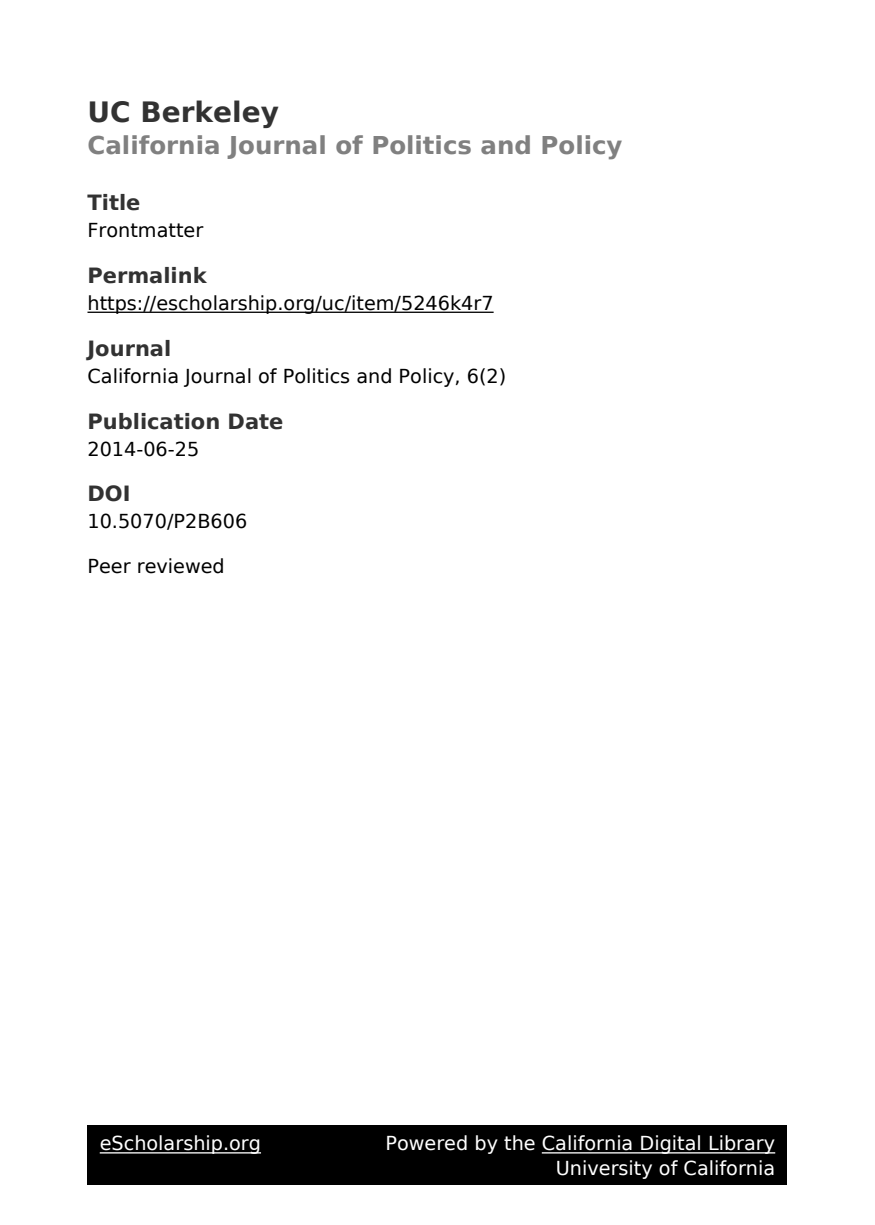
<style>
.page{position:relative;width:875px;height:1225px;background:#fff}
.page>*{position:absolute;margin:0;border:0;box-sizing:border-box;transform-origin:0 0}
.t1{font:700 28px "DejaVu Sans";color:#323232}
.t2{font:700 24.5px "DejaVu Sans";color:#808080}
.t3{font:700 21px "DejaVu Sans";color:#323232}
.t4{font:19.25px "DejaVu Sans";color:#000}
.t5{font:19.25px/24.5px "DejaVu Sans";color:#fff;text-align:right}
</style>
<div class="page">
<hr style="left:88px;top:312px;width:406px;height:1px;background:#000">
<div style="left:88px;top:1125px;width:700px;height:60px;background:#000"></div>
<hr style="left:100px;top:1152px;width:161px;height:2px;background:#fff">
<hr style="left:542px;top:1152px;width:233px;height:2px;background:#fff">
<h1 class="t1" style="left:88px;top:101px;width:193px">UC Berkeley</h1>
<p class="t2" style="left:88px;top:136px;width:537px">California Journal of Politics and Policy</p>
<p class="t3" style="left:88px;top:194px;width:54px">Title</p>
<p class="t4" style="left:88px;top:222px;width:117px">Frontmatter</p>
<p class="t3" style="left:88px;top:267px;width:121px">Permalink</p>
<p class="t4" style="left:88px;top:295px;width:408px">https://escholarship.org/uc/item/5246k4r7</p>
<p class="t3" style="left:88px;top:340px;width:85px">Journal</p>
<p class="t4" style="left:88px;top:368px;width:420px">California Journal of Politics and Policy, 6(2)</p>
<p class="t3" style="left:88px;top:413px;width:198px">Publication Date</p>
<p class="t4" style="left:88px;top:441px;width:113px">2014-06-25</p>
<p class="t3" style="left:88px;top:485px;width:45px">DOI</p>
<p class="t4" style="left:88px;top:514px;width:161px">10.5070/P2B606</p>
<p class="t4" style="left:88px;top:559px;width:139px">Peer reviewed</p>
<p class="t5" style="left:100px;top:1133px;width:163px">eScholarship.org</p>
<p class="t5" style="left:385px;top:1133px;width:391px">Powered by the California Digital Library<br>University of California</p>
</div>
